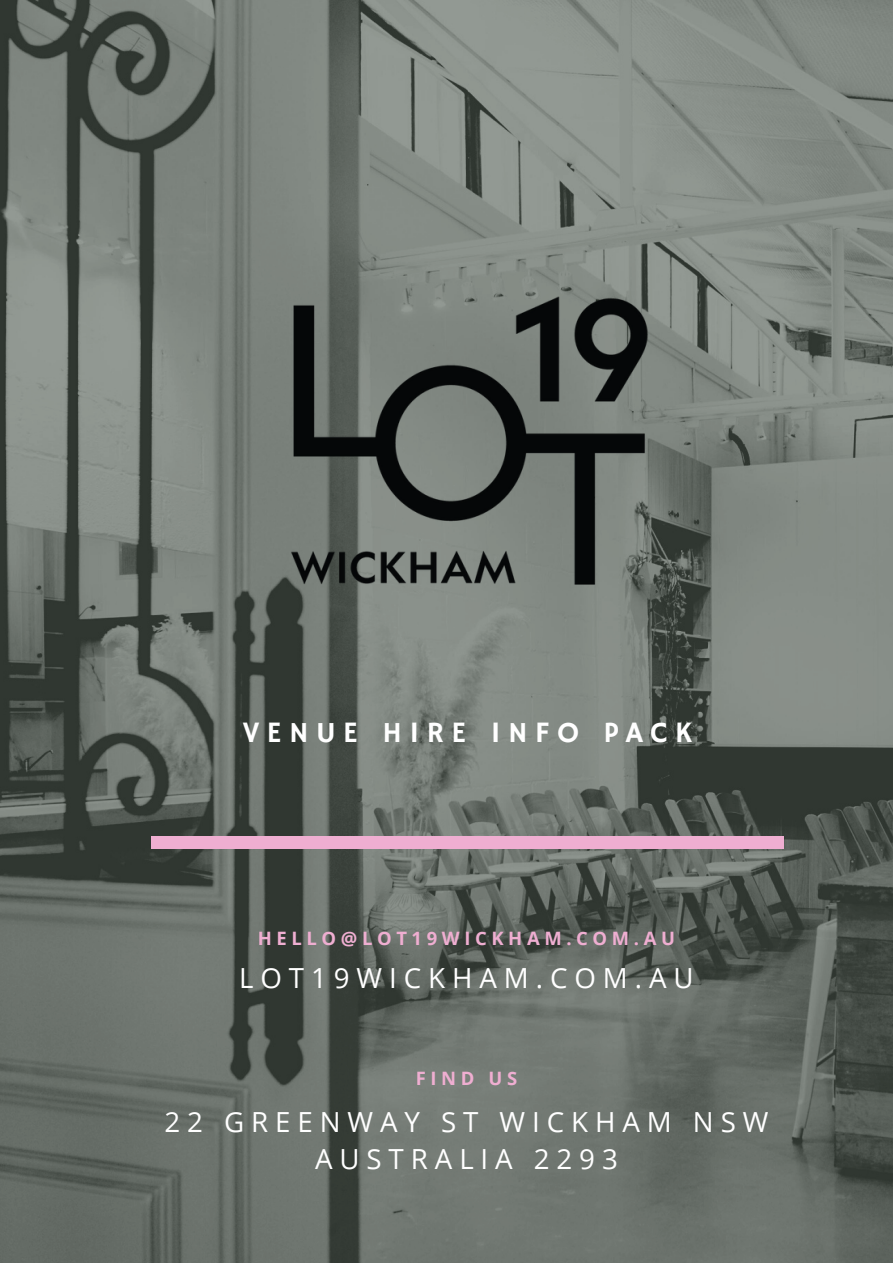
<style>
.page{position:relative;width:893px;height:1264px;background:#fff}
.page>*{position:absolute;margin:0;border:0;box-sizing:border-box;transform-origin:0 0}
.t1{font:29.55px "Hammersmith One";letter-spacing:.25em;color:#fff}
.t2{font:27.75px/37.7px "Open Sans";letter-spacing:.25em;color:#fff;text-align:center}
.t3{font:700 18.45px "Open Sans";letter-spacing:.25em;color:#efaed1}
</style>
<div class="page">
<img style="left:0;top:0;width:892px;height:1262px">
<div style="left:151px;top:836px;width:632px;height:13px;background:#efaed1"></div>
<img style="left:276px;top:287px;width:381px;height:309px">
<p class="t1" style="left:242px;top:715px;width:451px">VENUE HIRE INFO PACK</p>
<p class="t3" style="left:258px;top:925px;width:418px">HELLO@LOT19WICKHAM.COM.AU</p>
<p class="t2" style="left:239px;top:958px;width:456px">LOT19WICKHAM.COM.AU</p>
<p class="t3" style="left:415px;top:1065px;width:103px">FIND US</p>
<p class="t2" style="left:164px;top:1102px;width:605px">22 GREENWAY ST WICKHAM NSW<br>AUSTRALIA 2293</p>
</div>
